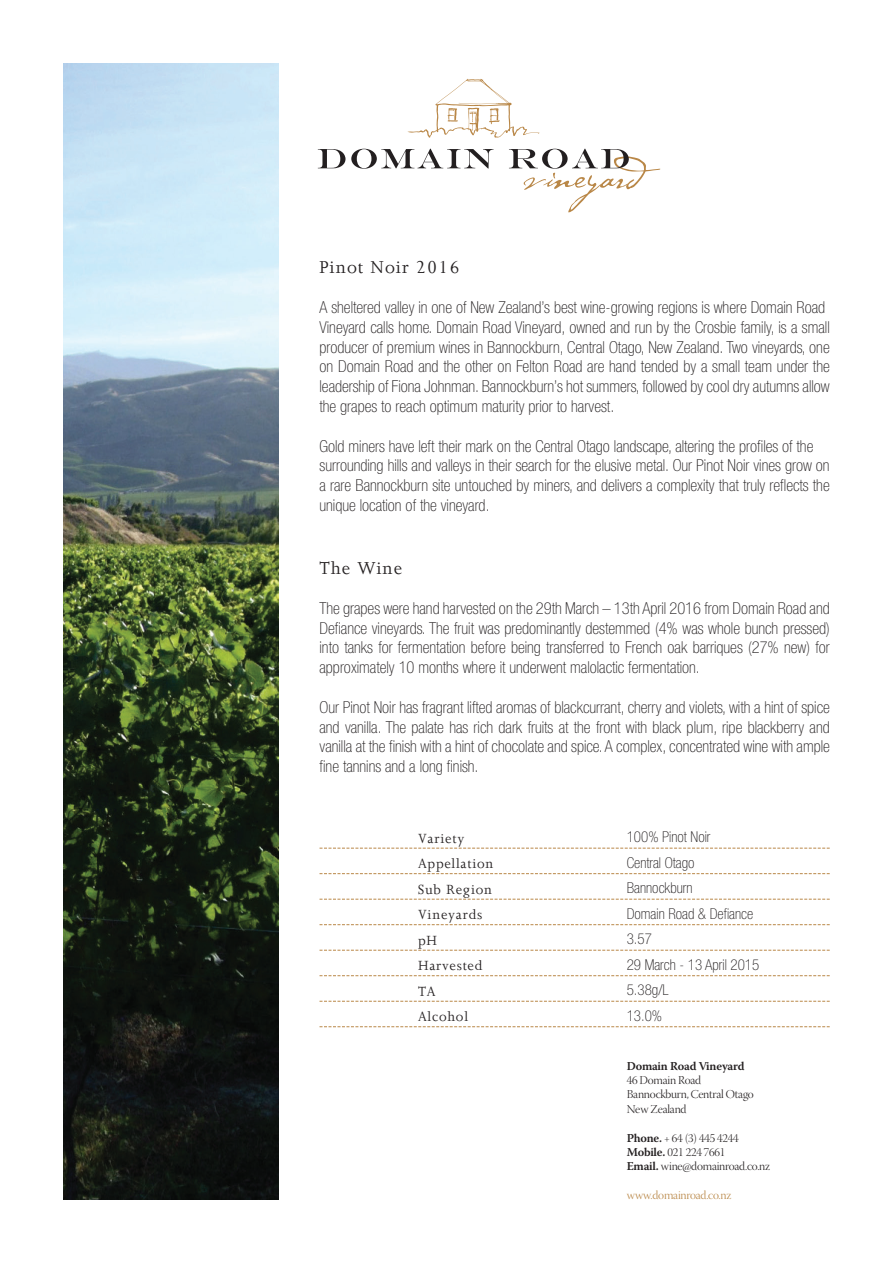
<style>
.page{position:relative;width:893px;height:1263px;background:#fff}
.page>*{position:absolute;margin:0;border:0;box-sizing:border-box;transform-origin:0 0}
.t1{font:19.5px "Joanna";letter-spacing:.05em;color:#231f20}
.t2{font:100 condensed 16.5px/19.8px "Helvetica Neue LT Std";color:#231f20;text-align:justify}
.t3{font:100 condensed 15px "Helvetica Neue LT Std";color:#231f20}
.t4{font:15px "Joanna";letter-spacing:.05em;color:#231f20}
.t5{font:12px "Warnock Pro Light Disp";letter-spacing:-.02em;color:#231f20}
.t6{font:12px "Warnock Pro Light Disp";letter-spacing:-.02em;color:#b98747}
.t7{font:600 12px "Warnock Pro";letter-spacing:-.02em;color:#231f20}
.s1{font-family:"Warnock Pro";font-weight:600}
</style>
<div class="page">
<svg style="left:319px;top:848px;width:511px;height:1px"></svg>
<svg style="left:319px;top:873px;width:511px;height:1px"></svg>
<svg style="left:319px;top:899px;width:511px;height:1px"></svg>
<svg style="left:319px;top:924px;width:511px;height:1px"></svg>
<svg style="left:319px;top:950px;width:511px;height:1px"></svg>
<svg style="left:319px;top:975px;width:511px;height:1px"></svg>
<svg style="left:319px;top:1001px;width:511px;height:1px"></svg>
<svg style="left:319px;top:1026px;width:511px;height:1px"></svg>
<svg style="left:407px;top:79px;width:133px;height:59px"></svg>
<svg style="left:318px;top:149px;width:27px;height:19px"></svg>
<svg style="left:351px;top:149px;width:143px;height:20px"></svg>
<svg style="left:509px;top:149px;width:151px;height:63px"></svg>
<img style="left:64px;top:64px;width:215px;height:1135px">
<p class="t1" style="left:319px;top:255px;width:141px">Pinot Noir 2016</p>
<p class="t2" style="left:319px;top:297px;width:507px">A sheltered valley in one of New Zealand’s best wine-growing regions is where Domain Road</p>
<p class="t2" style="left:319px;top:317px;width:512px">Vineyard calls home. Domain Road Vineyard, owned and run by the Crosbie family, is a small producer of premium wines in Bannockburn, Central Otago, New Zealand. Two vineyards, one on Domain Road and the other on Felton Road are hand tended by a small team under the leadership of Fiona Johnman. Bannockburn’s hot summers, followed by cool dry autumns allow the grapes to reach optimum maturity prior to harvest.</p>
<p class="t2" style="left:319px;top:436px;width:495px">Gold miners have left their mark on the Central Otago landscape, altering the profiles of the</p>
<p class="t2" style="left:319px;top:456px;width:512px">surrounding hills and valleys in their search for the elusive metal. Our Pinot Noir vines grow on a rare Bannockburn site untouched by miners, and delivers a complexity that truly reflects the unique location of the vineyard.</p>
<p class="t1" style="left:319px;top:556px;width:84px">The Wine</p>
<p class="t2" style="left:319px;top:598px;width:512px">The grapes were hand harvested on the 29th March – 13th April 2016 from Domain Road and Defiance vineyards. The fruit was predominantly destemmed (4% was whole bunch pressed) into tanks for fermentation before being transferred to French oak barriques (27% new) for approximately 10 months where it underwent malolactic fermentation.</p>
<p class="t2" style="left:319px;top:697px;width:512px">Our Pinot Noir has fragrant lifted aromas of blackcurrant, cherry and violets, with a hint of spice and vanilla. The palate has rich dark fruits at the front with black plum, ripe blackberry and vanilla at the finish with a hint of chocolate and spice. A complex, concentrated wine with ample fine tannins and a long finish.</p>
<p class="t4" style="left:418px;top:829px;width:48px">Variety</p>
<p class="t4" style="left:418px;top:854px;width:77px">Appellation</p>
<p class="t4" style="left:418px;top:880px;width:75px">Sub Region</p>
<p class="t4" style="left:418px;top:905px;width:66px">Vineyards</p>
<p class="t4" style="left:418px;top:931px;width:20px">pH</p>
<p class="t4" style="left:418px;top:956px;width:66px">Harvested</p>
<p class="t4" style="left:418px;top:982px;width:19px">TA</p>
<p class="t4" style="left:418px;top:1007px;width:51px">Alcohol</p>
<p class="t3" style="left:627px;top:828px;width:85px">100% Pinot Noir</p>
<p class="t3" style="left:627px;top:854px;width:69px">Central Otago</p>
<p class="t3" style="left:627px;top:879px;width:67px">Bannockburn</p>
<p class="t3" style="left:627px;top:905px;width:128px">Domain Road &amp; Defiance</p>
<p class="t3" style="left:627px;top:930px;width:27px">3.57</p>
<p class="t3" style="left:627px;top:956px;width:134px">29 March - 13 April 2015</p>
<p class="t3" style="left:627px;top:981px;width:44px">5.38g/L</p>
<p class="t3" style="left:627px;top:1007px;width:37px">13.0%</p>
<p class="t7" style="left:627px;top:1058px;width:119px">Domain Road Vineyard</p>
<p class="t5" style="left:627px;top:1073px;width:76px">46 Domain Road</p>
<p class="t5" style="left:627px;top:1088px;width:129px">Bannockburn, Central Otago</p>
<p class="t5" style="left:627px;top:1102px;width:61px">New Zealand</p>
<p class="t5" style="left:627px;top:1131px;width:113px"><span class="s1">Phone.</span> + 64 (3) 445 4244</p>
<p class="t5" style="left:627px;top:1145px;width:100px"><span class="s1">Mobile.</span> 021 224 7661</p>
<p class="t5" style="left:627px;top:1160px;width:145px"><span class="s1">Email.</span> wine@domainroad.co.nz</p>
<p class="t6" style="left:627px;top:1189px;width:106px">www.domainroad.co.nz</p>
</div>
